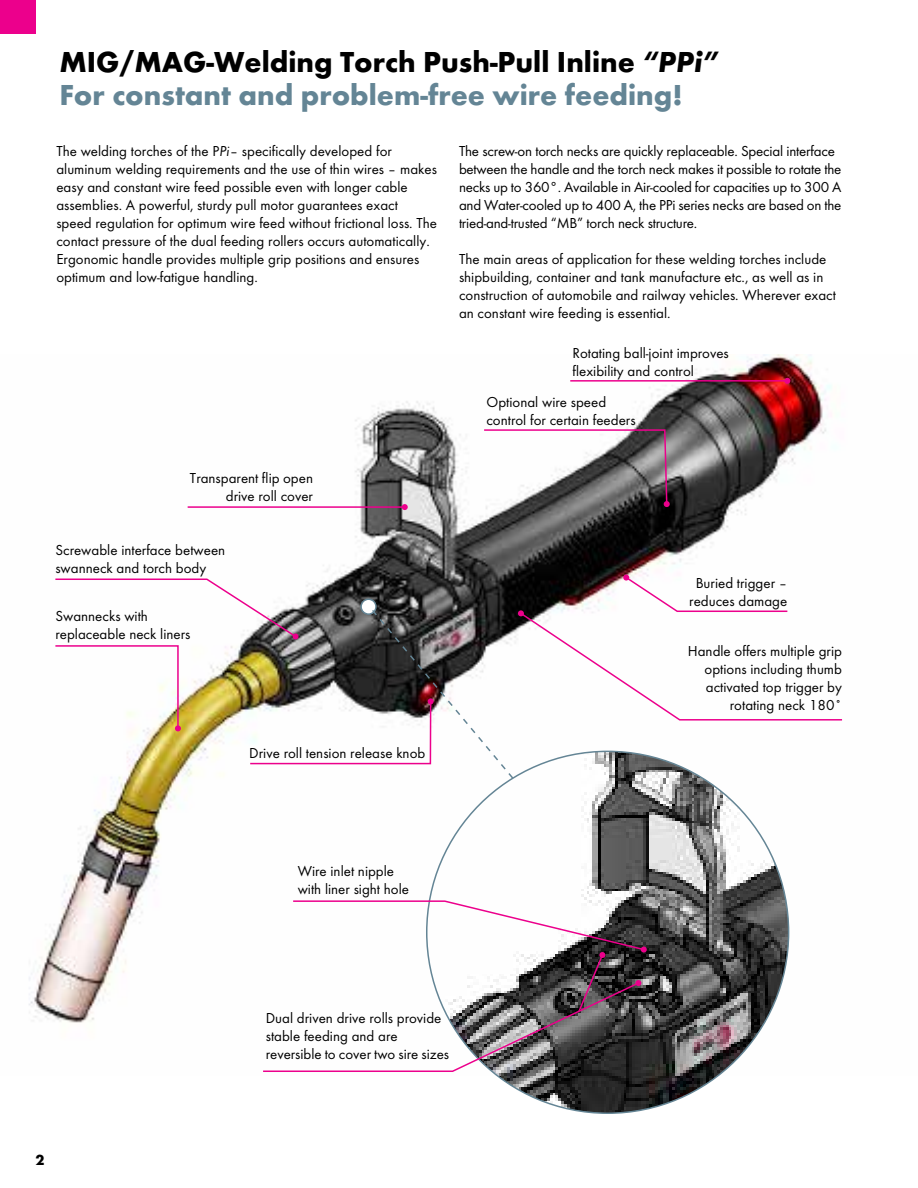
<style>
.page{position:relative;width:918px;height:1188px;background:#fff}
.page>*{position:absolute;margin:0;border:0;box-sizing:border-box;transform-origin:0 0}
.t1{font:700 30px/32.8px "Futura TOT";color:#648595}
.t2{font:15px/18px "Futura TOT";color:#000}
.t3{font:700 15px "Futura TOT";color:#000}
.s1{color:#000}
.s2{font-family:"Futura TOT Bold Obli";font-weight:400;color:#000}
.s3{font-family:"Futura TOT Book Obli"}
</style>
<div class="page">
<img style="left:29px;top:354px;width:803px;height:722px">
<hr style="left:570px;top:380px;width:217px;height:2px;background:#ec008c">
<svg style="left:784px;top:378px;width:6px;height:6px"></svg>
<img style="left:427px;top:751px;width:362px;height:362px;border-radius:181px">
<div style="left:0;top:0;width:35px;height:33px;background:#ec008c"></div>
<hr style="left:188px;top:506px;width:217px;height:2px;background:#ec008c">
<svg style="left:402px;top:504px;width:6px;height:6px"></svg>
<svg style="left:483px;top:429px;width:187px;height:78px"></svg>
<svg style="left:262px;top:900px;width:385px;height:173px"></svg>
<svg style="left:54px;top:575px;width:789px;height:205px"></svg>
<h1 class="t1" style="left:59px;top:45px;width:660px"><span class="s1">MIG/MAG-Welding Torch Push-Pull Inline</span> <span class="s2">“PPi”<br></span>For constant and problem-free wire feeding!</h1>
<p class="t2" style="left:56px;top:141px;width:382px">The welding torches of the P<span class="s3">Pi</span>– specifically developed for aluminum welding requirements and the use of thin wires – makes easy and constant wire feed possible even with longer cable assemblies. A powerful, sturdy pull motor guarantees exact speed regulation for optimum wire feed without frictional loss. The contact pressure of the dual feeding rollers occurs automatically.<br>Ergonomic handle provides multiple grip positions and ensures optimum and low-fatigue handling.</p>
<p class="t2" style="left:190px;top:469px;width:125px;text-align:right">Transparent flip open drive roll cover</p>
<p class="t2" style="left:55px;top:541px;width:171px">Screwable interface between swanneck and torch body</p>
<p class="t2" style="left:55px;top:607px;width:136px">Swannecks with replaceable neck liners</p>
<p class="t2" style="left:249px;top:743px;width:178px">Drive roll tension release knob</p>
<p class="t2" style="left:459px;top:142px;width:384px">The screw-on torch necks are quickly replaceable. Special interface between the handle and the torch neck makes it possible to rotate the necks up to 360°. Available in Air-cooled for capacities up to 300 A and Water-cooled up to 400 A, the PPi series necks are based on the tried-and-trusted “MB” torch neck structure.</p>
<p class="t2" style="left:459px;top:250px;width:379px">The main areas of application for these welding torches include shipbuilding, container and tank manufacture etc., as well as in construction of automobile and railway vehicles. Wherever exact an constant wire feeding is essential.</p>
<p class="t2" style="left:573px;top:343px;width:158px">Rotating ball-joint improves flexibility and control</p>
<p class="t2" style="left:486px;top:393px;width:151px">Optional wire speed control for certain feeders</p>
<p class="t2" style="left:689px;top:574px;width:100px;text-align:center">Buried trigger – reduces damage</p>
<p class="t2" style="left:688px;top:642px;width:156px;text-align:right">Handle offers multiple grip options including thumb activated top trigger by rotating neck 180˚</p>
<p class="t2" style="left:298px;top:862px;width:113px">Wire inlet nipple with liner sight hole</p>
<p class="t3" style="left:35px;top:1151px;width:10px">2</p>
<p class="t2" style="left:266px;top:1008px;width:185px">Dual driven drive rolls provide stable feeding and are reversible to cover two sire sizes</p>
</div>
